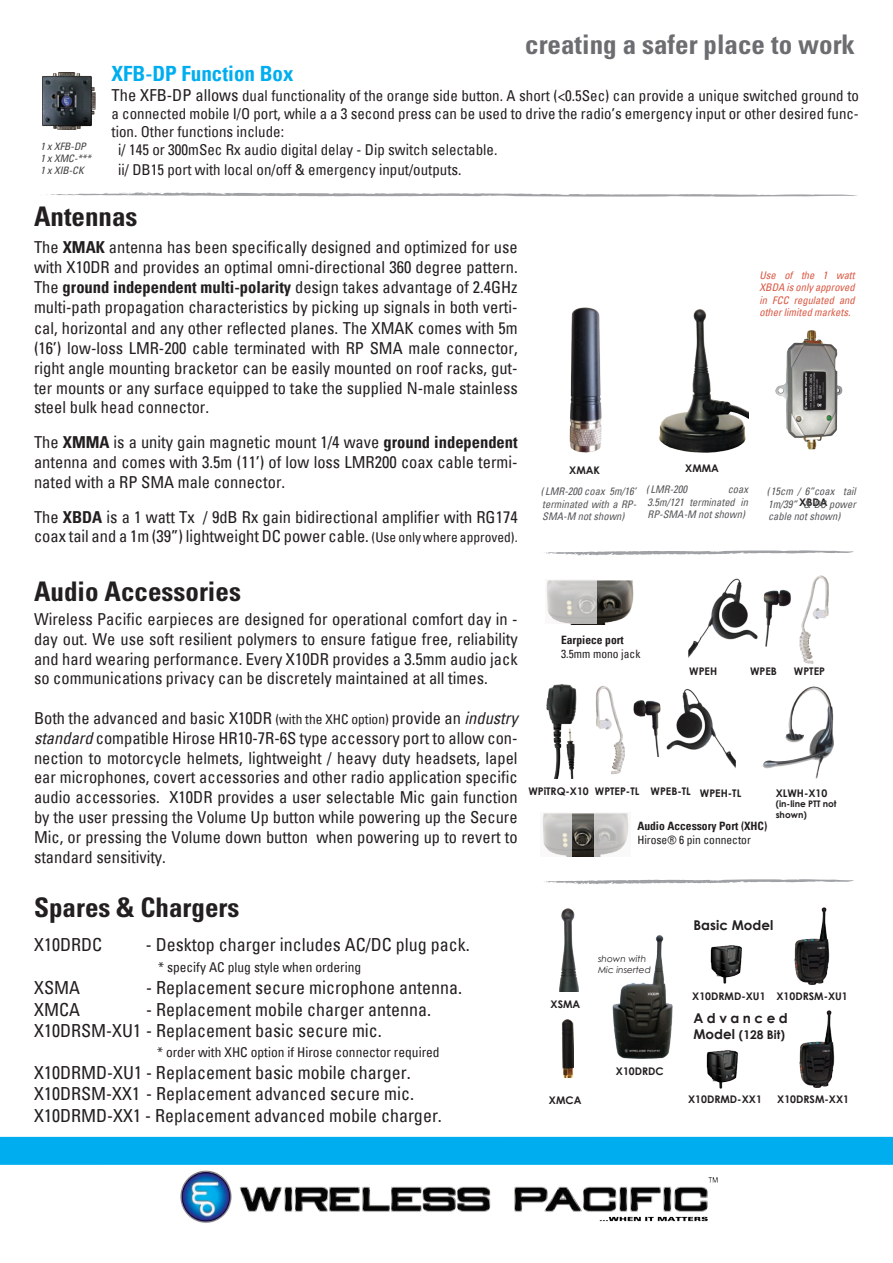
<style>
.page{position:relative;width:893px;height:1263px;background:#fff}
.page>*{position:absolute;margin:0;border:0;box-sizing:border-box;transform-origin:0 0}
.t1{font:700 condensed 27px "Univers LT Std";color:#231f20}
.t2{font:700 condensed 27px "Univers LT Std";color:#6c6d70}
.t3{font:700 condensed 21px "Univers";color:#00aeef}
.t4{font:condensed 18px "Univers";color:#231f20}
.t5{font:condensed 16.5px/19.8px "Univers";color:#231f20;text-align:justify}
.t6{font:condensed 15px/18px "Univers";color:#231f20;text-align:justify}
.t7{font:condensed 13.5px "Univers";color:#231f20}
.t8{font:700 13.5px "Century Gothic";color:#231f20}
.t9{font:700 13.5px "Century Gothic";letter-spacing:.26em;color:#231f20}
.t10{font:700 12px "Century Gothic";color:#231f20}
.t11{font:700 condensed 11.55px "Univers";color:#231f20}
.t12{font:condensed 11.55px "Univers";color:#231f20}
.t13{font:italic condensed 10.5px/12.6px "Univers";color:#57585a;text-align:justify}
.t14{font:700 10.5px "Century Gothic";color:#231f20}
.t15{font:italic condensed 10.5px/12.6px "Univers";color:#d95842;text-align:justify}
.t16{font:italic condensed 10.2px "Univers";color:#414243}
.t17{font:700 9px/10.8px "Century Gothic";color:#231f20}
.t18{font:italic 9px "Century Gothic";color:#231f20}
.s1{font-size:16.5px}
.s2{font-weight:700}
.s3{font-size:13.5px}
.s4{font-style:italic}
</style>
<div class="page">
<img style="left:612px;top:935px;width:61px;height:124px">
<img style="left:180px;top:1170px;width:538px;height:53px">
<img style="left:572px;top:813px;width:22px;height:44px">
<img style="left:561px;top:1019px;width:12px;height:58px">
<img style="left:559px;top:908px;width:20px;height:83px">
<img style="left:659px;top:309px;width:89px;height:143px">
<img style="left:710px;top:945px;width:32px;height:38px">
<img style="left:794px;top:907px;width:35px;height:78px">
<img style="left:706px;top:1050px;width:32px;height:38px">
<img style="left:799px;top:1010px;width:35px;height:78px">
<div style="left:0;top:1137px;width:893px;height:28px;background:#00aeef"></div>
<img style="left:776px;top:330px;width:67px;height:120px">
<img style="left:763px;top:686px;width:70px;height:93px">
<img style="left:688px;top:575px;width:141px;height:89px">
<img style="left:546px;top:685px;width:190px;height:94px">
<img style="left:597px;top:580px;width:37px;height:44px">
<svg style="left:546px;top:580px;width:51px;height:44px;background:#c8c7c6"></svg>
<svg style="left:594px;top:813px;width:35px;height:44px;background:#cdcccb"></svg>
<svg style="left:542px;top:813px;width:30px;height:44px"></svg>
<svg style="left:544px;top:879px;width:310px;height:6px"></svg>
<svg style="left:544px;top:550px;width:310px;height:6px"></svg>
<img style="left:43px;top:73px;width:52px;height:56px">
<svg style="left:46px;top:192px;width:812px;height:5px"></svg>
<img style="left:569px;top:307px;width:33px;height:146px">
<p class="t16" style="left:40px;top:139px;width:47px">1 x XFB-DP</p>
<p class="t16" style="left:40px;top:152px;width:52px">1 x XMC-***</p>
<p class="t16" style="left:40px;top:164px;width:45px">1 x XIB-CK</p>
<p class="t2" style="left:525px;top:27px;width:331px">creating a safer place to work</p>
<p class="t3" style="left:112px;top:61px;width:183px">XFB-DP Function Box</p>
<p class="t6" style="left:112px;top:86px;width:749px"><span class="s1">The XFB-DP allows</span> dual functionality of the orange side button. A short (&lt;0.5Sec) can provide a unique switched ground to a connected mobile I/O port, while a a 3 second press can be used to drive the radio’s emergency input or other desired func&shy;tion. Other functions include:</p>
<p class="t6" style="left:118px;top:140px;width:381px">i/ 145 or 300mSec Rx audio digital delay - Dip switch selectable.</p>
<p class="t6" style="left:118px;top:160px;width:345px">ii/ DB15 port with local on/off &amp; emergency input/outputs.</p>
<p class="t1" style="left:34px;top:200px;width:105px">Antennas</p>
<p class="t5" style="left:34px;top:237px;width:485px">The <span class="s2">XMAK</span> antenna has been specifically designed and optimized for use with X10DR and provides an optimal omni-directional 360 degree pattern.<br>The <span class="s2">ground independent multi-polarity</span> design takes advantage of 2.4GHz multi-path propagation characteristics by picking up signals in both verti-</p>
<p class="t5" style="left:34px;top:318px;width:485px">cal, horizontal and any other reflected planes. The XMAK comes with 5m (16’) low-loss LMR-200 cable terminated with RP SMA male connector, right angle mounting bracketor can be easily mounted on roof racks, gut&shy;ter mounts or any surface equipped to take the supplied N-male stainless steel bulk head connector.</p>
<p class="t5" style="left:34px;top:432px;width:485px">The <span class="s2">XMMA</span> is a unity gain magnetic mount 1/4 wave <span class="s2">ground independent </span>antenna and comes with 3.5m (11’) of low loss LMR200 coax cable termi&shy;nated with a RP SMA male connector.</p>
<p class="t5" style="left:34px;top:506px;width:485px">The <span class="s2">XBDA</span> is a 1 watt Tx / 9dB Rx gain bidirectional amplifier with RG174 coax tail and a 1m (39”) lightweight DC power cable. <span class="s3">(Use only where approved).</span></p>
<p class="t15" style="left:759px;top:268px;width:97px">Use of the 1 watt XBDA is only approved in FCC regulated and other limited markets.</p>
<p class="t14" style="left:569px;top:464px;width:32px">XMAK</p>
<p class="t14" style="left:685px;top:462px;width:35px">XMMA</p>
<p class="t13" style="left:647px;top:483px;width:41px">(LMR-200</p>
<p class="t13" style="left:542px;top:485px;width:96px">(LMR-200 coax 5m/16’ terminated with a RP-SMA-M not shown)</p>
<p class="t13" style="left:768px;top:485px;width:89px">(15cm / 6”coax tail 1m/39” &amp; DC power cable not shown)</p>
<p class="t13" style="left:647px;top:483px;width:102px;text-indent:80px">coax 3.5m/121 terminated in RP-SMA-M not shown)</p>
<p class="t14" style="left:799px;top:496px;width:30px">XBDA</p>
<p class="t1" style="left:34px;top:575px;width:208px">Audio Accessories</p>
<p class="t5" style="left:34px;top:609px;width:485px">Wireless Pacific earpieces are designed for operational comfort day in - day out. We use soft resilient polymers to ensure fatigue free, reliability and hard wearing performance. Every X10DR provides a 3.5mm audio jack so communications privacy can be discretely maintained at all times.</p>
<p class="t5" style="left:34px;top:708px;width:485px">Both the advanced and basic X10DR <span class="s3">(with the XHC option)</span> provide an <span class="s4">industry standard</span> compatible Hirose HR10-7R-6S type accessory port to allow con&shy;nection to motorcycle helmets, lightweight / heavy duty headsets, lapel ear microphones, covert accessories and other radio application specific audio accessories. X10DR provides a user selectable Mic gain function by the user pressing the Volume Up button while powering up the Secure Mic, or pressing the Volume down button when powering up to revert to standard sensitivity.</p>
<p class="t11" style="left:561px;top:633px;width:64px">Earpiece port</p>
<p class="t12" style="left:561px;top:646px;width:81px">3.5mm mono jack</p>
<p class="t14" style="left:689px;top:665px;width:29px">WPEH</p>
<p class="t14" style="left:750px;top:665px;width:28px">WPEB</p>
<p class="t14" style="left:794px;top:665px;width:33px">WPTEP</p>
<p class="t14" style="left:528px;top:785px;width:62px">WPiTRQ-X10</p>
<p class="t14" style="left:595px;top:785px;width:46px">WPTEP-TL</p>
<p class="t14" style="left:650px;top:785px;width:42px">WPEB-TL</p>
<p class="t14" style="left:700px;top:786px;width:43px">WPEH-TL</p>
<p class="t11" style="left:637px;top:819px;width:131px">Audio Accessory Port (XHC)</p>
<p class="t12" style="left:637px;top:832px;width:115px">Hirose® 6 pin connector</p>
<p class="t14" style="left:776px;top:786px;width:53px">XLWH-X10</p>
<p class="t17" style="left:776px;top:798px;width:62px">(in-line PTT not shown)</p>
<p class="t1" style="left:34px;top:891px;width:207px">Spares &amp; Chargers</p>
<p class="t4" style="left:34px;top:933px;width:70px">X10DRDC</p>
<p class="t4" style="left:146px;top:933px;width:325px">- Desktop charger includes AC/DC plug pack.</p>
<p class="t7" style="left:158px;top:959px;width:205px">* specify AC plug style when ordering</p>
<p class="t4" style="left:34px;top:976px;width:48px">XSMA</p>
<p class="t4" style="left:146px;top:976px;width:317px">- Replacement secure microphone antenna.</p>
<p class="t4" style="left:34px;top:997px;width:48px">XMCA</p>
<p class="t4" style="left:146px;top:997px;width:286px">- Replacement mobile charger antenna.</p>
<p class="t4" style="left:34px;top:1019px;width:349px">X10DRSM-XU1 - Replacement basic secure mic.</p>
<p class="t7" style="left:157px;top:1043px;width:284px">* order with XHC option if Hirose connector required</p>
<p class="t4" style="left:34px;top:1060px;width:378px">X10DRMD-XU1 - Replacement basic mobile charger.</p>
<p class="t4" style="left:34px;top:1082px;width:381px">X10DRSM-XX1 - Replacement advanced secure mic.</p>
<p class="t4" style="left:34px;top:1104px;width:409px">X10DRMD-XX1 - Replacement advanced mobile charger.</p>
<p class="t14" style="left:551px;top:997px;width:31px">XSMA</p>
<p class="t18" style="left:598px;top:953px;width:50px">shown with</p>
<p class="t18" style="left:598px;top:964px;width:54px">Mic inserted</p>
<p class="t14" style="left:549px;top:1093px;width:34px">XMCA</p>
<p class="t14" style="left:616px;top:1064px;width:49px">X10DRDC</p>
<p class="t8" style="left:693px;top:916px;width:81px">Basic Model</p>
<p class="t14" style="left:692px;top:989px;width:75px">X10DRMD-XU1</p>
<p class="t14" style="left:776px;top:989px;width:73px">X10DRSM-XU1</p>
<p class="t9" style="left:693px;top:1009px;width:96px">Advanced</p>
<p class="t10" style="left:693px;top:1027px;width:93px"><span class="s3">Model</span> (128 Bit)</p>
<p class="t14" style="left:688px;top:1093px;width:75px">X10DRMD-XX1</p>
<p class="t14" style="left:777px;top:1093px;width:73px">X10DRSM-XX1</p>
</div>
